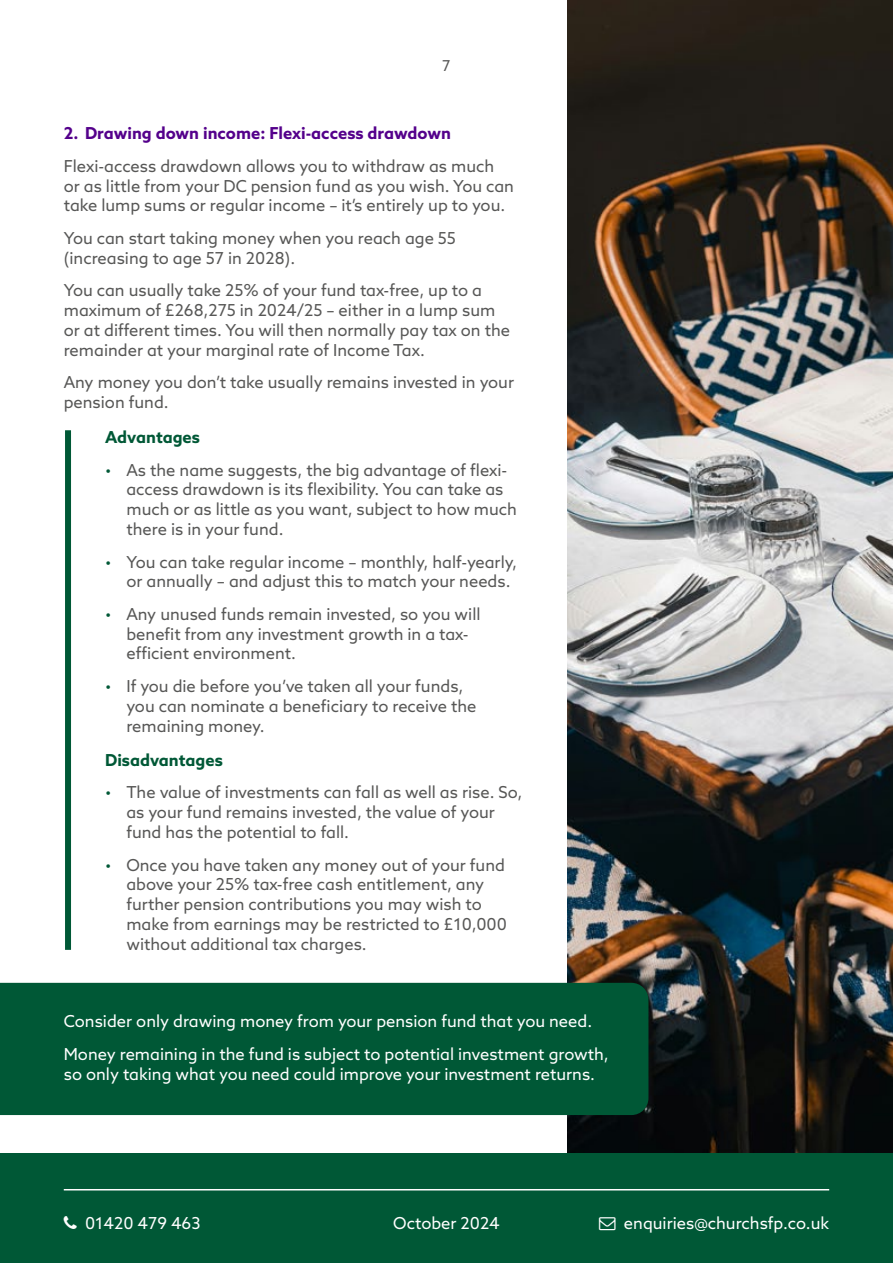
<style>
.page{position:relative;width:893px;height:1263px;background:#fff}
.page>*{position:absolute;margin:0;border:0;box-sizing:border-box;transform-origin:0 0}
.t1{font:16.5px/19.8px "Azo Sans";color:#575756}
.t2{font:16.5px/32.5px "Azo Sans";color:#fff}
.t3{font:700 16.5px "Azo Sans";color:#54008b}
.t4{font:700 16.5px "Azo Sans";color:#005836}
.t5{font:15px "Azo Sans";color:#575756}
.s1{color:#005836}
</style>
<div class="page">
<img style="left:568px;top:0;width:325px;height:1153px">
<div style="left:0;top:1153px;width:893px;height:110px;background:#005836"></div>
<hr style="left:64px;top:1189px;width:765px;height:1px;background:#fff">
<div style="left:65px;top:430px;width:6px;height:520px;background:#005836"></div>
<div style="left:0;top:983px;width:648px;height:132px;background:#005836"></div>
<p class="t5" style="left:442px;top:56px;width:10px">7</p>
<p class="t3" style="left:64px;top:122px;width:389px">2. Drawing down income: Flexi-access drawdown</p>
<p class="t1" style="left:64px;top:156px;width:452px">Flexi-access drawdown allows you to withdraw as much or as little from your DC pension fund as you wish. You can take lump sums or regular income – it’s entirely up to you.</p>
<p class="t1" style="left:64px;top:228px;width:394px">You can start taking money when you reach age 55 (increasing to age 57 in 2028).</p>
<p class="t1" style="left:64px;top:280px;width:448px">You can usually take 25% of your fund tax-free, up to a maximum of £268,275 in 2024/25 – either in a lump sum or at different times. You will then normally pay tax on the remainder at your marginal rate of Income Tax.</p>
<p class="t1" style="left:64px;top:372px;width:452px">Any money you don’t take usually remains invested in your pension fund.</p>
<p class="t4" style="left:105px;top:426px;width:96px">Advantages</p>
<p class="t1" style="left:126px;top:460px;width:392px;text-indent:-21px"><span class="s1">•</span> As the name suggests, the big advantage of flexi&shy;access drawdown is its flexibility. You can take as much or as little as you want, subject to how much there is in your fund.</p>
<p class="t1" style="left:126px;top:551px;width:392px;text-indent:-21px"><span class="s1">•</span> You can take regular income – monthly, half-yearly, or annually – and adjust this to match your needs.</p>
<p class="t1" style="left:126px;top:604px;width:356px;text-indent:-21px"><span class="s1">•</span> Any unused funds remain invested, so you will benefit from any investment growth in a tax&shy;efficient environment.</p>
<p class="t1" style="left:126px;top:676px;width:352px;text-indent:-21px"><span class="s1">•</span> If you die before you’ve taken all your funds, you can nominate a beneficiary to receive the remaining money.</p>
<p class="t4" style="left:105px;top:749px;width:119px">Disadvantages</p>
<p class="t1" style="left:126px;top:782px;width:398px;text-indent:-21px"><span class="s1">•</span> The value of investments can fall as well as rise. So, as your fund remains invested, the value of your fund has the potential to fall.</p>
<p class="t1" style="left:126px;top:855px;width:382px;text-indent:-21px"><span class="s1">•</span> Once you have taken any money out of your fund above your 25% tax-free cash entitlement, any further pension contributions you may wish to make from earnings may be restricted to £10,000 without additional tax charges.</p>
<p class="t2" style="left:64px;top:1005px;width:546px">Consider only drawing money from your pension fund that you need.<br>Money remaining in the fund is subject to potential investment growth,</p>
<p class="t2" style="left:64px;top:1057px;width:533px">so only taking what you need could improve your investment returns.</p>
<p class="t2" style="left:85px;top:1206px;width:117px">01420 479 463</p>
<p class="t2" style="left:624px;top:1206px;width:207px">enquiries@churchsfp.co.uk</p>
<p class="t2" style="left:393px;top:1207px;width:108px">October 2024</p>
</div>
